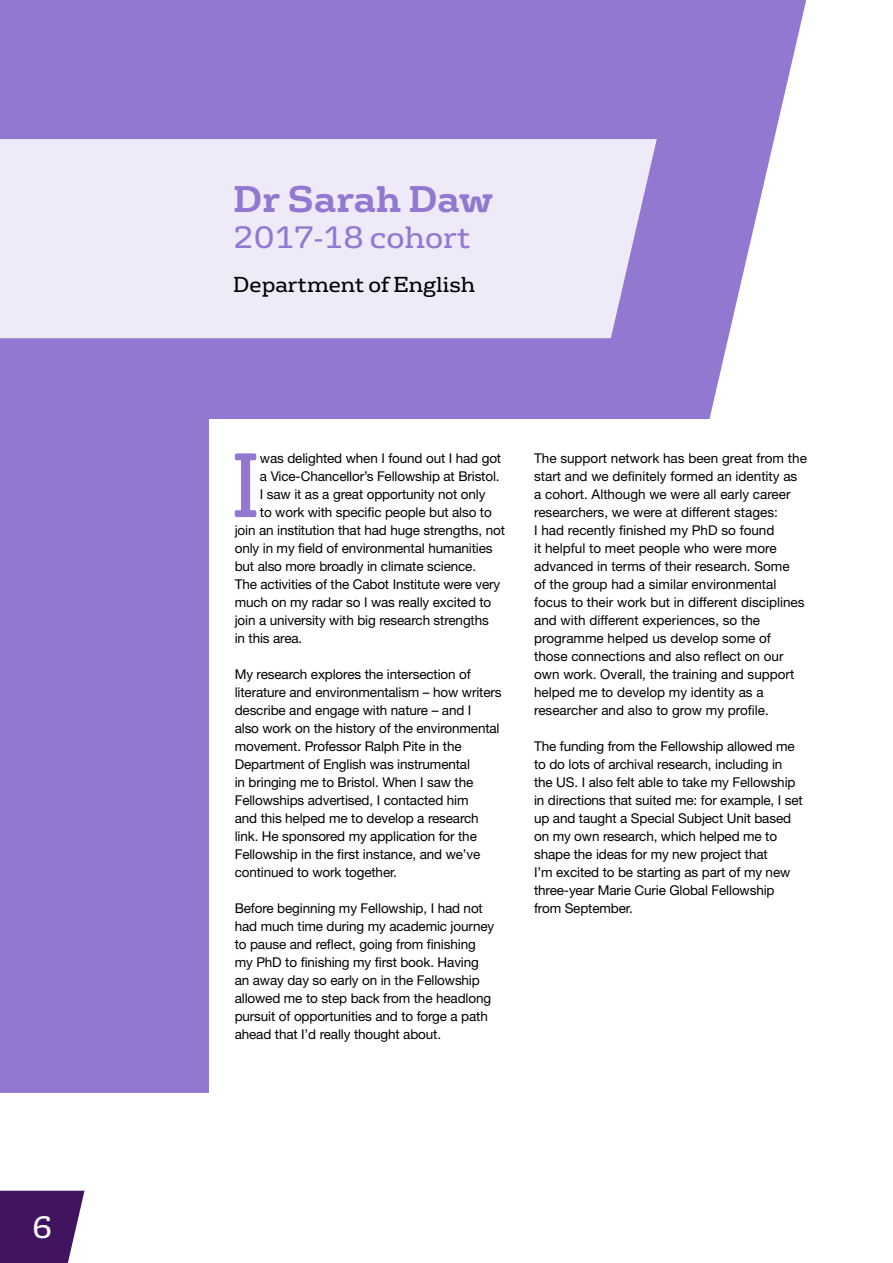
<style>
.page{position:relative;width:893px;height:1263px;background:#fff}
.page>*{position:absolute;margin:0;border:0;box-sizing:border-box;transform-origin:0 0}
.t1{font:88.5px "FS Rufus";color:#9278d1}
.t2{font:700 36px "FS Rufus";color:#9278d1}
.t3{font:30px "FS Rufus";color:#9278d1}
.t4{font:30px "FS Rufus";color:#fff}
.t5{font:21px "FS Rufus";color:#000}
.t6{font:13.5px/18px "Helvetica Neue";letter-spacing:-.01em;color:#000}
</style>
<div class="page">
<div style="left:0;top:0;width:806px;height:1093px;background:#9278d1"></div>
<div style="left:209px;top:420px;width:599px;height:725px;background:#fff"></div>
<div style="left:0;top:139px;width:657px;height:199px;background:#eeeaf7"></div>
<svg style="left:0;top:1191px;width:85px;height:72px;background:#552c6f"></svg>
<h3 class="t4" style="left:32px;top:1202px;width:22px">6</h3>
<h2 class="t2" style="left:233px;top:168px;width:261px">Dr Sarah Daw</h2>
<h3 class="t3" style="left:233px;top:213px;width:239px">2017-18 cohort</h3>
<h3 class="t5" style="left:233px;top:267px;width:243px">Department of English</h3>
<h1 class="t1" style="left:230px;top:413px;width:32px">I</h1>
<p class="t6" style="left:260px;top:449px;width:243px">was delighted when I found out I had got</p>
<p class="t6" style="left:260px;top:467px;width:241px">a Vice-Chancellor’s Fellowship at Bristol.</p>
<p class="t6" style="left:260px;top:485px;width:227px">I saw it as a great opportunity not only</p>
<p class="t6" style="left:260px;top:503px;width:233px">to work with specific people but also to</p>
<p class="t6" style="left:235px;top:521px;width:272px">join an institution that had huge strengths, not</p>
<p class="t6" style="left:235px;top:539px;width:259px">only in my field of environmental humanities</p>
<p class="t6" style="left:235px;top:557px;width:243px">but also more broadly in climate science.</p>
<p class="t6" style="left:235px;top:575px;width:267px">The activities of the Cabot Institute were very</p>
<p class="t6" style="left:235px;top:593px;width:258px">much on my radar so I was really excited to</p>
<p class="t6" style="left:235px;top:611px;width:256px">join a university with big research strengths</p>
<p class="t6" style="left:235px;top:629px;width:69px">in this area.</p>
<p class="t6" style="left:235px;top:665px;width:268px">My research explores the intersection of literature and environmentalism – how writers describe and engage with nature – and I<br>also work on the history of the environmental movement. Professor Ralph Pite in the Department of English was instrumental<br>in bringing me to Bristol. When I saw the Fellowships advertised, I contacted him<br>and this helped me to develop a research link. He sponsored my application for the Fellowship in the first instance, and we’ve continued to work together.</p>
<p class="t6" style="left:235px;top:899px;width:261px">Before beginning my Fellowship, I had not had much time during my academic journey to pause and reflect, going from finishing my PhD to finishing my first book. Having an away day so early on in the Fellowship allowed me to step back from the headlong pursuit of opportunities and to forge a path ahead that I’d really thought about.</p>
<p class="t6" style="left:534px;top:449px;width:274px">The support network has been great from the start and we definitely formed an identity as a cohort. Although we were all early career researchers, we were at different stages:<br>I had recently finished my PhD so found<br>it helpful to meet people who were more advanced in terms of their research. Some<br>of the group had a similar environmental focus to their work but in different disciplines and with different experiences, so the programme helped us develop some of those connections and also reflect on our own work. Overall, the training and support helped me to develop my identity as a researcher and also to grow my profile.</p>
<p class="t6" style="left:534px;top:737px;width:270px">The funding from the Fellowship allowed me to do lots of archival research, including in the US. I also felt able to take my Fellowship in directions that suited me: for example, I set up and taught a Special Subject Unit based on my own research, which helped me to shape the ideas for my new project that<br>I’m excited to be starting as part of my new three-year Marie Curie Global Fellowship from September.</p>
</div>
